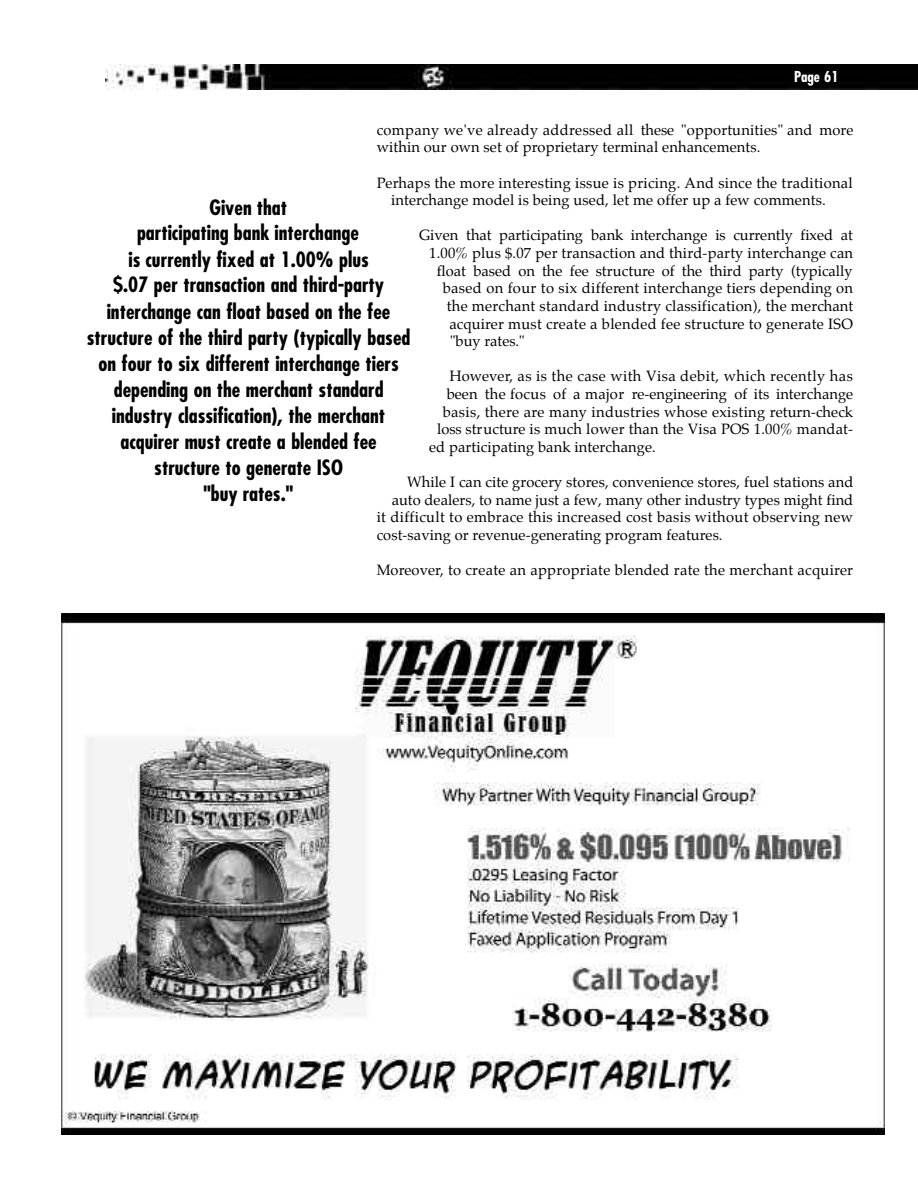
<style>
.page{position:relative;width:918px;height:1188px;background:#fff}
.page>*{position:absolute;margin:0;border:0;box-sizing:border-box;transform-origin:0 0}
.t1{font:700 condensed 20.55px/26.1px "Futura";color:#000;text-align:center}
.t2{font:14.7px/17.7px "Palatino";letter-spacing:.015em;color:#000}
.t3{font:700 condensed 14.7px "Futura";color:#fff}
</style>
<div class="page">
<svg style="left:107px;top:89px;width:811px;height:1px"></svg>
<img style="left:105px;top:64px;width:813px;height:25px">
<img style="left:62px;top:614px;width:823px;height:520px">
<p class="t3" style="left:794px;top:70px;width:46px">Page 6 1</p>
<p class="t2" style="left:377px;top:122px;width:478px">company we've already addressed all these "opportunities" and more within our own set of proprietary terminal enhancements.</p>
<p class="t2" style="left:391px;top:175px;width:463px;text-indent:-15px">P e rhaps the more interesting issue is pricing. And since the traditional i n t e rchange model is being used, let me offer up a few comments.</p>
<p class="t2" style="left:419px;top:228px;width:436px">Given that participating bank interchange is currently fixed at</p>
<p class="t2" style="left:429px;top:245px;width:425px">1.00% plus $.07 per transaction and third-party interchange can</p>
<p class="t2" style="left:437px;top:263px;width:417px">float based on the fee stru c t u re of the third party (typically</p>
<p class="t2" style="left:443px;top:280px;width:412px">based on four to six diff e rent interchange tiers depending on</p>
<p class="t2" style="left:447px;top:298px;width:408px">the merchant standard industry classification), the merc h a n t</p>
<p class="t2" style="left:449px;top:316px;width:405px">a c q u i rer must create a blended fee stru c t u re to generate ISO</p>
<p class="t2" style="left:450px;top:333px;width:76px">"buy rates."</p>
<p class="t2" style="left:449px;top:369px;width:405px">H o w e v e r, as is the case with Visa debit, which recently has</p>
<p class="t2" style="left:447px;top:386px;width:408px">been the focus of a major re-engineering of its interc h a n g e</p>
<p class="t2" style="left:443px;top:404px;width:412px">basis, there are many industries whose existing re t u r n - c h e c k</p>
<p class="t2" style="left:437px;top:421px;width:418px">loss stru c t u re is much lower than the Visa POS 1.00% mandat-</p>
<p class="t2" style="left:429px;top:439px;width:228px">ed participating bank interchange.</p>
<p class="t2" style="left:407px;top:474px;width:448px">While I can cite grocery stores, convenience stores, fuel stations and</p>
<p class="t2" style="left:392px;top:492px;width:463px">auto dealers, to name just a few, many other industry types might find</p>
<p class="t2" style="left:377px;top:510px;width:478px">it difficult to embrace this increased cost basis without observing new</p>
<p class="t2" style="left:377px;top:527px;width:347px">cost-saving or revenue-generating program feature s .</p>
<p class="t2" style="left:377px;top:562px;width:478px">M o re o v e r, to create an appropriate blended rate the merchant acquire r</p>
<p class="t1" style="left:87px;top:196px;width:325px">Given that<br>participating bank interchange<br>is currently fixed at 1.00% plus<br>$.07 per transaction and third-party interchange can float based on the fee structure of the third party (typically based on four to six different interchange tiers depending on the merchant standard industry classification), the merchant acquirer must create a blended fee structure to generate ISO<br>"buy rates."</p>
</div>
